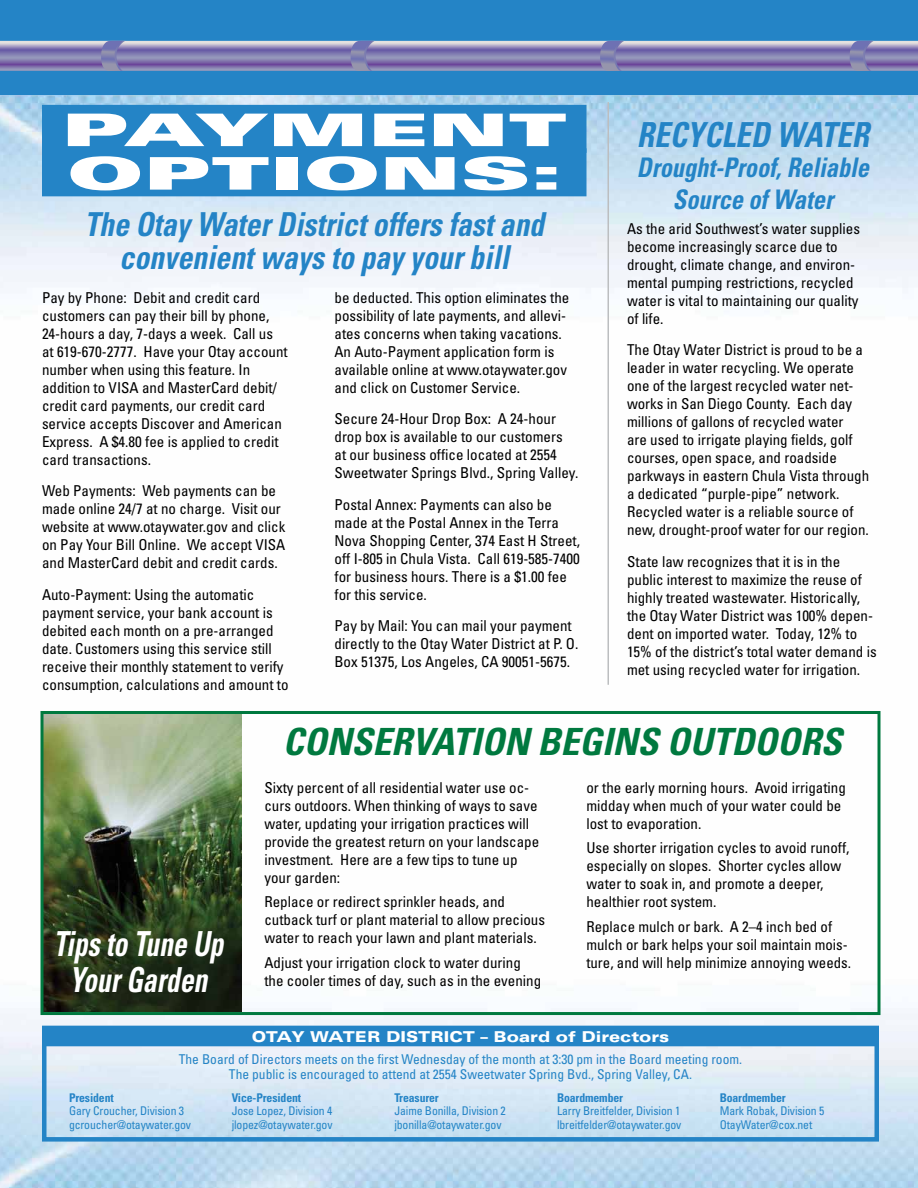
<style>
.page{position:relative;width:918px;height:1188px;background:#fff}
.page>*{position:absolute;margin:0;border:0;box-sizing:border-box;transform-origin:0 0}
.t1{font:900 expanded 45px/43.5px "Univers";color:#fff;scale:1.6 1}
.t2{font:italic 700 condensed 37.5px "Univers";color:#00793f}
.t3{font:italic 700 condensed 34.5px/36px "Univers";color:#fff;text-align:center;scale:.8 1}
.t4{font:italic 700 condensed 34.5px "Univers";color:#2484c6;scale:.9 1}
.t5{font:italic 700 condensed 33px/33px "Univers";color:#2484c6;text-align:center;scale:.9 1}
.t6{font:italic 700 condensed 27px/31.5px "Univers";color:#2484c6;text-align:center;scale:.9 1}
.t7{font:condensed 15px/18px "Univers";color:#000}
.t8{font:900 expanded 15px "Univers";color:#fff}
.t9{font:condensed 13.5px/15px "Univers";color:#2484c6;text-align:center}
.t10{font:condensed 12px/13.5px "Univers";letter-spacing:-.01em;color:#2484c6}
.t11{font:700 condensed 12px "Univers";letter-spacing:-.01em;color:#2484c6}
</style>
<div class="page">
<img style="left:0;top:94px;width:918px;height:1094px">
<div style="left:0;top:0;width:918px;height:94px;background:#2484c6"></div>
<svg style="left:0;top:41px;width:918px;height:30px;background:#9086b6"></svg>
<svg style="left:101px;top:41px;width:25px;height:30px"></svg>
<svg style="left:351px;top:41px;width:24px;height:30px"></svg>
<svg style="left:600px;top:41px;width:25px;height:30px"></svg>
<svg style="left:850px;top:41px;width:24px;height:30px"></svg>
<img style="left:44px;top:715px;width:198px;height:296px">
<div style="left:40px;top:711px;width:840px;height:304px;border:3px solid #00793f"></div>
<div style="left:42px;top:105px;width:544px;height:48px;background:#2484c6"></div>
<div style="left:42px;top:148px;width:544px;height:48px;background:#2484c6"></div>
<div style="left:44px;top:1028px;width:833px;height:18px;background:#2484c6"></div>
<div style="left:42px;top:1026px;width:837px;height:116px;border:4px solid #2484c6"></div>
<hr style="left:608px;top:102px;width:1px;height:583px;background:#bcbec0">
<h1 class="t1" style="left:61px;top:108px;width:318px">PAYMENT<br>OPTIONS:</h1>
<h3 class="t5" style="left:84px;top:208px;width:512px">The Otay Water District offers fast and convenient ways to pay your bill</h3>
<p class="t7" style="left:42px;top:288px;width:247px">Pay by Phone: Debit and credit card customers can pay their bill by phone, 24-hours a day, 7-days a week. Call us at 619-670-2777. Have your Otay account number when using this feature. In addition to VISA and MasterCard debit/ credit card payments, our credit card service accepts Discover and American Express. A $4.80 fee is applied to credit card transactions.</p>
<p class="t7" style="left:42px;top:482px;width:245px">Web Payments: Web payments can be made online 24/7 at no charge. Visit our website at www.otaywater.gov and click on Pay Your Bill Online. We accept VISA and MasterCard debit and credit cards.</p>
<p class="t7" style="left:42px;top:585px;width:248px">Auto-Payment: Using the automatic payment service, your bank account is debited each month on a pre-arranged date. Customers using this service still receive their monthly statement to verify consumption, calculations and amount to</p>
<p class="t7" style="left:334px;top:288px;width:236px">be deducted. This option eliminates the possibility of late payments, and allevi&shy;ates concerns when taking vacations.<br>An Auto-Payment application form is available online at www.otaywater.gov and click on Customer Service.</p>
<p class="t7" style="left:334px;top:410px;width:245px">Secure 24-Hour Drop Box: A 24-hour drop box is available to our customers<br>at our business office located at 2554<br>Sweetwater Springs Blvd., Spring Valley.</p>
<p class="t7" style="left:334px;top:495px;width:247px">Postal Annex: Payments can also be made at the Postal Annex in the Terra Nova Shopping Center, 374 East H Street, off I-805 in Chula Vista. Call 619-585-7400 for business hours. There is a $1.00 fee for this service.</p>
<p class="t7" style="left:334px;top:617px;width:245px">Pay by Mail: You can mail your payment directly to the Otay Water District at P. O.<br>Box 51375, Los Angeles, CA 90051-5675.</p>
<h3 class="t4" style="left:637px;top:113px;width:260px">Recycl ed Water</h3>
<h3 class="t6" style="left:637px;top:152px;width:260px">Drought-Proof, Reliable<br>Source of Water</h3>
<p class="t7" style="left:627px;top:219px;width:234px">As the arid Southwest’s water supplies become increasingly scarce due to drought, climate change, and environ&shy;mental pumping restrictions, recycled water is vital to maintaining our quality of life.</p>
<p class="t7" style="left:627px;top:341px;width:244px">The Otay Water District is proud to be a leader in water recycling. We operate one of the largest recycled water net&shy;works in San Diego County. Each day millions of gallons of recycled water<br>are used to irrigate playing fields, golf courses, open space, and roadside parkways in eastern Chula Vista through a dedicated “purple-pipe” network.<br>Recycled water is a reliable source of new, drought-proof water for our region.</p>
<p class="t7" style="left:627px;top:552px;width:251px">State law recognizes that it is in the public interest to maximize the reuse of highly treated wastewater. Historically, the Otay Water District was 100% depen&shy;dent on imported water. Today, 12% to 15% of the district’s total water demand is met using recycled water for irrigation.</p>
<h3 class="t3" style="left:54px;top:926px;width:214px">Tips to Tune Up<br>Your Garden</h3>
<h2 class="t2" style="left:283px;top:718px;width:560px">Conservation Begins Outdoors</h2>
<p class="t7" style="left:264px;top:778px;width:276px">Sixty percent of all residential water use oc&shy;curs outdoors. When thinking of ways to save water, updating your irrigation practices will provide the greatest return on your landscape investment. Here are a few tips to tune up your garden:</p>
<p class="t7" style="left:264px;top:893px;width:282px">Replace or redirect sprinkler heads, and cutback turf or plant material to allow precious water to reach your lawn and plant materials.</p>
<p class="t7" style="left:264px;top:953px;width:278px">Adjust your irrigation clock to water during the cooler times of day, such as in the evening</p>
<p class="t7" style="left:586px;top:778px;width:261px">or the early morning hours. Avoid irrigating midday when much of your water could be lost to evaporation.</p>
<p class="t7" style="left:586px;top:839px;width:265px">Use shorter irrigation cycles to avoid runoff, especially on slopes. Shorter cycles allow water to soak in, and promote a deeper, healthier root system.</p>
<p class="t7" style="left:586px;top:917px;width:266px">Replace mulch or bark. A 2–4 inch bed of mulch or bark helps your soil maintain mois&shy;ture, and will help minimize annoying weeds.</p>
<p class="t8" style="left:252px;top:1028px;width:419px">Otay Water District – Board of Directors</p>
<p class="t9" style="left:179px;top:1051px;width:565px">The Board of Directors meets on the first Wednesday of the month at 3:30 pm in the Board meeting room.<br>The public is encouraged to attend at 2554 Sweetwater Spring Bvd., Spring Valley, CA.</p>
<p class="t11" style="left:69px;top:1090px;width:46px">President</p>
<p class="t10" style="left:69px;top:1104px;width:124px">Gary Croucher, Division 3 gcroucher@otaywater.gov</p>
<p class="t11" style="left:232px;top:1090px;width:71px">Vice-President</p>
<p class="t10" style="left:232px;top:1104px;width:102px">Jose Lopez, Division 4 jlopez@otaywater.gov</p>
<p class="t11" style="left:394px;top:1090px;width:46px">Treasurer</p>
<p class="t10" style="left:394px;top:1104px;width:113px">Jaime Bonilla, Division 2 jbonilla@otaywater.gov</p>
<p class="t11" style="left:557px;top:1090px;width:68px">Boardmember</p>
<p class="t10" style="left:557px;top:1104px;width:126px">Larry Breitfelder, Division 1 lbreitfelder@otaywater.gov</p>
<p class="t11" style="left:720px;top:1090px;width:68px">Boardmember</p>
<p class="t10" style="left:720px;top:1104px;width:106px">Mark Robak, Division 5<br>OtayWater@cox.net</p>
</div>
